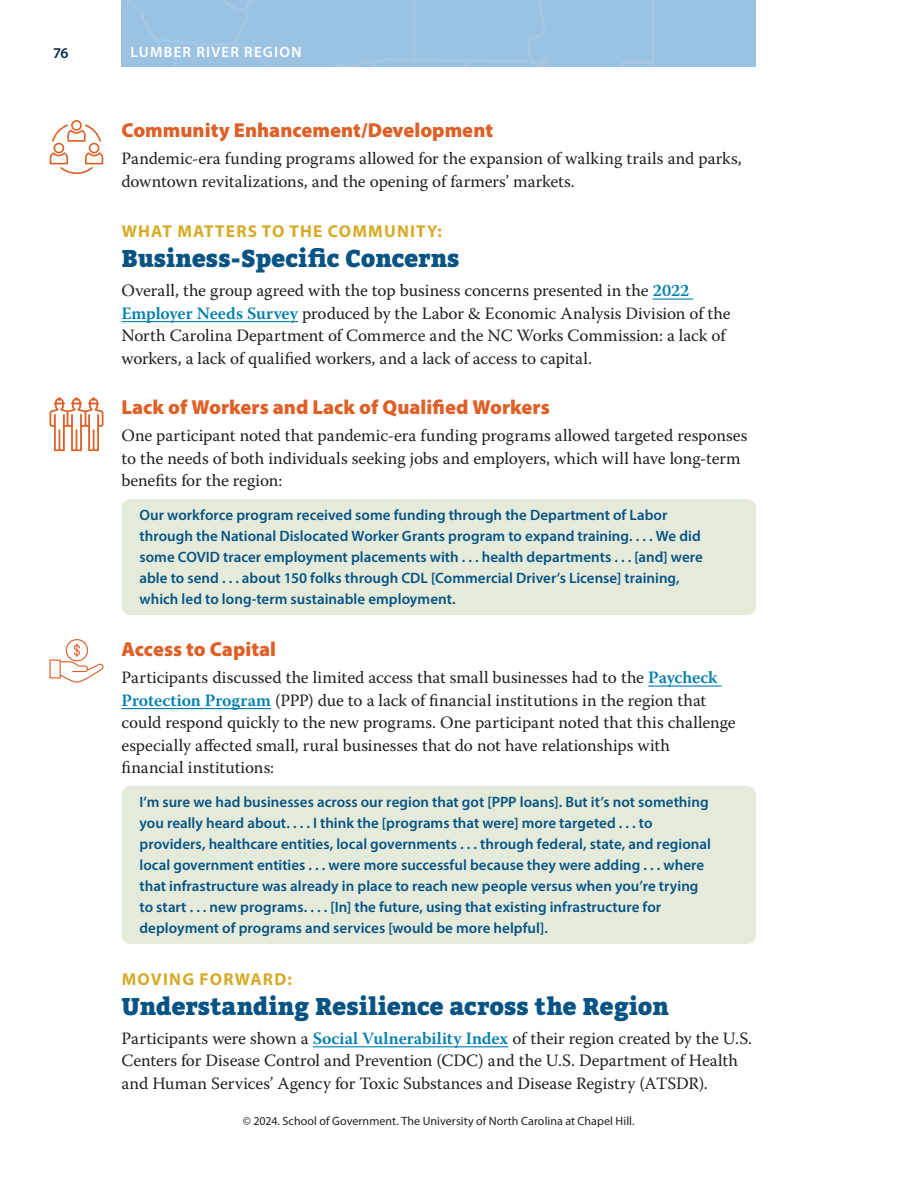
<style>
.page{position:relative;width:918px;height:1188px;background:#fff}
.page>*{position:absolute;margin:0;border:0;box-sizing:border-box;transform-origin:0 0}
.RS_A_head_-_stacked{font:900 24px "Bitter";color:#075384}
.RS_B_head{font:900 20.25px "Myriad Pro";color:#de6027}
._01_BT__no_indent{font:17.25px/22.5px "Warnock Pro";color:#231f20}
.RS_A_head_-_stacked-2{font:700 17.25px "Myriad Pro";letter-spacing:.07em;color:#d5ab27}
.Pull_Quote{font:600 15px/21px "Myriad Pro";color:#075384}
.t1{font:600 15px "Myriad Pro";letter-spacing:.085em;color:#fff}
.t2{font:600 15px "Myriad Pro";color:#092940}
.t3{font:12px "Myriad Pro";letter-spacing:.005em;color:#231f20}
.s1{font-weight:600;color:#007fae}
</style>
<div class="page">
<div style="left:122px;top:0;width:634px;height:67px;background:#9ac2e3"></div>
<hr style="left:653px;top:298px;width:40px;height:2px;background:#007fae">
<hr style="left:122px;top:321px;width:176px;height:1px;background:#007fae">
<div style="left:122px;top:499px;width:634px;height:116px;background:#e4ebdb;border-radius:9px"></div>
<hr style="left:648px;top:686px;width:73px;height:1px;background:#007fae">
<hr style="left:122px;top:708px;width:149px;height:1px;background:#007fae">
<div style="left:122px;top:786px;width:634px;height:158px;background:#e4ebdb;border-radius:9px"></div>
<hr style="left:313px;top:1046px;width:195px;height:1px;background:#007fae">
<svg style="left:50px;top:120px;width:53px;height:54px"></svg>
<svg style="left:50px;top:397px;width:54px;height:54px"></svg>
<svg style="left:50px;top:639px;width:54px;height:44px"></svg>
<p class="t2" style="left:53px;top:43px;width:17px">76</p>
<p class="t1" style="left:131px;top:42px;width:11px">Lumber</p>
<p class="t1" style="left:196px;top:42px;width:30px">River</p>
<p class="t1" style="left:244px;top:42px;width:23px">REGIO</p>
<p class="t1" style="left:291px;top:42px;width:12px">N</p>
<p class="RS_B_head" style="left:122px;top:116px;width:373px">Community Enhancement/Development</p>
<p class="_01_BT__no_indent" style="left:122px;top:147px;width:622px">Pandemic-era funding programs allowed for the expansion of walking trails and parks, downtown revitalizations, and the opening of farmers’ markets.</p>
<p class="RS_A_head_-_stacked-2" style="left:122px;top:220px;width:322px">WHAT MATTERS TO THE COMMUNITY:</p>
<p class="RS_A_head_-_stacked" style="left:121px;top:244px;width:340px">Business-Specific Concerns</p>
<p class="_01_BT__no_indent" style="left:122px;top:279px;width:611px">Overall, the group agreed with the top business concerns presented in the <span class="s1">2022<br>Employer Needs Survey</span> produced by the Labor &amp; Economic Analysis Division of the North Carolina Department of Commerce and the NC Works Commission: a lack of workers, a lack of qualified workers, and a lack of access to capital.</p>
<p class="RS_B_head" style="left:122px;top:393px;width:430px">Lack of Workers and Lack of Qualified Workers</p>
<p class="_01_BT__no_indent" style="left:122px;top:424px;width:627px">One participant noted that pandemic-era funding programs allowed targeted responses to the needs of both individuals seeking jobs and employers, which will have long-term benefits for the region:</p>
<p class="Pull_Quote" style="left:140px;top:504px;width:563px">Our workforce program received some funding through the Department of Labor through the National Dislocated Worker Grants program to expand training. . . . We did some COVID</p>
<p class="Pull_Quote" style="left:140px;top:546px;width:565px;text-indent:84px">tracer employment placements with . . . health departments . . . [and] were able to send . . . about 150 folks through CDL [Commercial Driver’s License] training, which led to long-term sustainable employment.</p>
<p class="RS_B_head" style="left:122px;top:635px;width:156px">Access to Capital</p>
<p class="_01_BT__no_indent" style="left:122px;top:666px;width:616px">Participants discussed the limited access that small businesses had to the <span class="s1">Paycheck Protection Program</span> (PPP) due to a lack of financial institutions in the region that could respond quickly to the new programs. One participant noted that this challenge especially affected small, rural businesses that do not have relationships with financial institutions:</p>
<p class="Pull_Quote" style="left:140px;top:791px;width:573px">I’m sure we had businesses across our region that got [PPP loans]. But it’s not something you really heard about. . . . I think the [programs that were] more targeted . . . to providers, healthcare entities, local governments . . . through federal, state, and regional local government entities . . . were more successful because they were adding . . . where that infrastructure was already in place to reach new people versus when you’re trying to start . . . new programs. . . . [In] the future, using that existing infrastructure for deployment of programs and services [would be more helpful].</p>
<p class="RS_A_head_-_stacked-2" style="left:122px;top:968px;width:172px">MOVING FORWARD:</p>
<p class="RS_A_head_-_stacked" style="left:121px;top:992px;width:549px">Understanding Resilience across the Region</p>
<p class="_01_BT__no_indent" style="left:122px;top:1027px;width:632px">Participants were shown a <span class="s1">Social Vulnerability Index</span> of their region created by the U.S.<br>Centers for Disease Control and Prevention (CDC) and the U.S. Department of Health and Human Services’ Agency for Toxic Substances and Disease Registry (ATSDR).</p>
<p class="t3" style="left:243px;top:1114px;width:393px">© 2024. School of Government. The University of North Carolina at Chapel Hill.</p>
</div>
